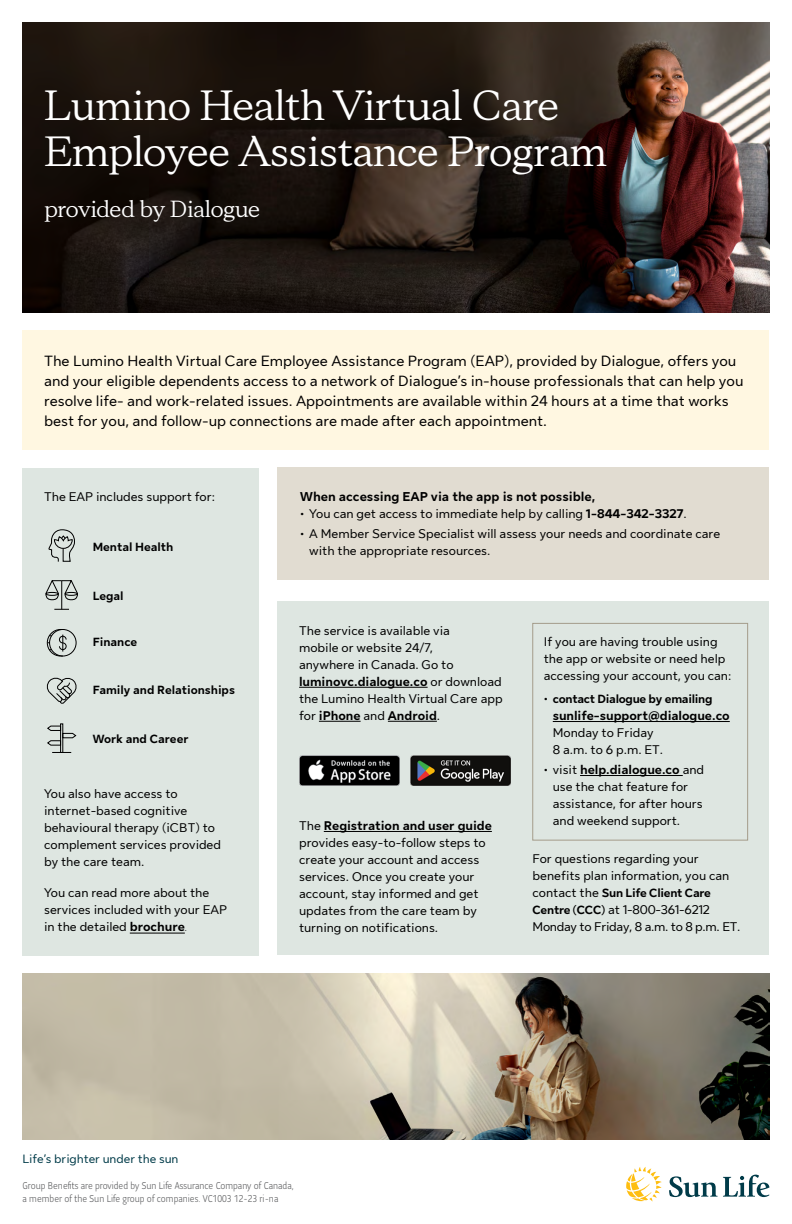
<style>
.page{position:relative;width:792px;height:1224px;background:#fff}
.page>*{position:absolute;margin:0;border:0;box-sizing:border-box;transform-origin:0 0}
.t1{font:42px/46.4px "Sun Life New Display";color:#fff}
.t2{font:23.2px "Sun Life New Display";color:#fff}
.t3{font:15px/20px "Sun Life New Text";color:#000}
.t4{font:700 13px "Sun Life New Text";color:#000}
.t5{font:12.8px/17px "Sun Life New Text";color:#000}
.t6{font:12.8px/17px "Sun Life New Text";letter-spacing:-.02em;color:#000}
.t7{font:700 12.8px "Sun Life New Text";color:#000}
.t8{font:12.2px "Sun Life New Text";color:#003b49}
.t9{font:700 12px "Sun Life New Text";color:#000}
.t10{font:700 12px "Sun Life New Text";letter-spacing:-.02em;color:#000}
.t11{font:300 9.8px/12.2px "Sun Life Sans Condensed";color:#58595b}
.s1{font-weight:700}
.s2{font-size:8px}
.s3{font-weight:400;font-size:12.8px}
.s4{font-weight:700;font-size:12px}
</style>
<div class="page">
<div style="left:22px;top:330px;width:748px;height:120px;background:#fff7e1"></div>
<div style="left:22px;top:468px;width:238px;height:487px;background:#dee6e1"></div>
<div style="left:278px;top:602px;width:491px;height:353px;background:#dee6e1"></div>
<div style="left:278px;top:468px;width:491px;height:112px;background:#e1dcd1"></div>
<svg style="left:45px;top:580px;width:33px;height:30px"></svg>
<div style="left:65px;top:592px;width:13px;height:4px;border:1px solid #000;border-radius:50%"></div>
<div style="left:49px;top:629px;width:27px;height:27px;border:1px solid #000;border-radius:50%"></div>
<svg style="left:47px;top:629px;width:20px;height:28px"></svg>
<svg style="left:49px;top:529px;width:26px;height:33px"></svg>
<svg style="left:46px;top:677px;width:31px;height:27px"></svg>
<div style="left:60px;top:724px;width:3px;height:29px;border:1px solid #000"></div>
<svg style="left:47px;top:725px;width:30px;height:21px"></svg>
<svg style="left:52px;top:752px;width:19px;height:1px"></svg>
<img style="left:22px;top:973px;width:748px;height:167px">
<img style="left:22px;top:22px;width:748px;height:290px">
<svg style="left:669px;top:1175px;width:101px;height:22px"></svg>
<svg style="left:626px;top:1167px;width:36px;height:35px"></svg>
<hr style="left:130px;top:933px;width:55px;height:1px;background:#000">
<hr style="left:299px;top:687px;width:129px;height:1px;background:#000">
<hr style="left:319px;top:721px;width:42px;height:1px;background:#000">
<hr style="left:388px;top:721px;width:49px;height:1px;background:#000">
<img style="left:299px;top:756px;width:100px;height:29px">
<img style="left:410px;top:756px;width:101px;height:29px">
<hr style="left:324px;top:831px;width:168px;height:1px;background:#000">
<hr style="left:553px;top:721px;width:177px;height:1px;background:#000">
<hr style="left:580px;top:775px;width:103px;height:1px;background:#000">
<div style="left:532px;top:623px;width:216px;height:217px;border:1px solid #a49c8a"></div>
<h1 class="t1" style="left:44px;top:80px;width:564px">Lumino Health Virtual Care<br>Employee Assistance Program</h1>
<h2 class="t2" style="left:44px;top:193px;width:217px">provided by Dialogue</h2>
<p class="t3" style="left:44px;top:350px;width:701px">The Lumino Health Virtual Care Employee Assistance Program (EAP), provided by Dialogue, offers you and your eligible dependents access to a network of Dialogue’s in-house professionals that can help you resolve life- and work-related issues. Appointments are available within 24 hours at a time that works best for you, and follow-up connections are made after each appointment.</p>
<p class="t5" style="left:44px;top:487px;width:172px">The EAP includes support for:</p>
<p class="t9" style="left:93px;top:539px;width:82px">Mental Health</p>
<p class="t9" style="left:93px;top:588px;width:32px">Legal</p>
<p class="t9" style="left:93px;top:634px;width:46px">Finance</p>
<p class="t9" style="left:93px;top:681px;width:144px">Family and Relationships</p>
<p class="t9" style="left:93px;top:730px;width:97px">Work and Career</p>
<p class="t5" style="left:44px;top:785px;width:178px">You also have access to internet-based cognitive behavioural therapy (iCBT) to complement services provided by the care team.</p>
<p class="t5" style="left:44px;top:884px;width:185px">You can read more about the services included with your EAP in the detailed <span class="s1">brochure</span><span class="s2">.</span></p>
<p class="t4" style="left:300px;top:488px;width:296px">When accessing EAP via the app is not possible,</p>
<p class="t5" style="left:300px;top:505px;width:388px">• You can get access to immediate help by calling <span class="s1">1-844-342-3327</span>.</p>
<p class="t5" style="left:309px;top:525px;width:412px;text-indent:-9px">• A Member Service Specialist will assess your needs and coordinate care with the appropriate resources.</p>
<p class="t5" style="left:299px;top:621px;width:205px">The service is available via<br>mobile or website 24/7,<br>anywhere in Canada. Go to <span class="s1">luminovc.dialogue.co</span> or download the Lumino Health Virtual Care app for <span class="s1">iPhone</span> and <span class="s1">Android</span>.</p>
<p class="t5" style="left:299px;top:816px;width:194px">The <span class="s1">Registration and user guide </span>provides easy-to-follow steps to create your account and access services. Once you create your account, stay informed and get updates from the care team by turning on notifications.</p>
<p class="t5" style="left:544px;top:632px;width:189px">If you are having trouble using the app or website or need help accessing your account, you can:</p>
<p class="t10" style="left:544px;top:690px;width:170px"><span class="s3">•</span> contact Dialogue by emailing</p>
<p class="t7" style="left:553px;top:706px;width:178px">sunlife-support@dialogue.co</p>
<p class="t5" style="left:553px;top:723px;width:112px">Monday to Friday<br>8 a.m. to 6 p.m. ET.</p>
<p class="t5" style="left:553px;top:760px;width:153px;text-indent:-9px">• visit <span class="s1">help.dialogue.co</span> and use the chat feature for assistance, for after hours and weekend support.</p>
<p class="t5" style="left:532px;top:850px;width:198px">For questions regarding your benefits plan information, you can</p>
<p class="t10" style="left:532px;top:885px;width:180px"><span class="s3">contact the</span> Sun Life Client Care</p>
<p class="t6" style="left:532px;top:901px;width:209px"><span class="s4">Centre (CCC)</span> at 1-800-361-6212<br>Monday to Friday, 8 a.m. to 8 p.m. ET.</p>
<p class="t8" style="left:22px;top:1150px;width:158px">Life’s brighter under the sun</p>
<p class="t11" style="left:22px;top:1179px;width:273px">Group Benefits are provided by Sun Life Assurance Company of Canada, a member of the Sun Life group of companies. VC1003 12-23 ri-na</p>
</div>
